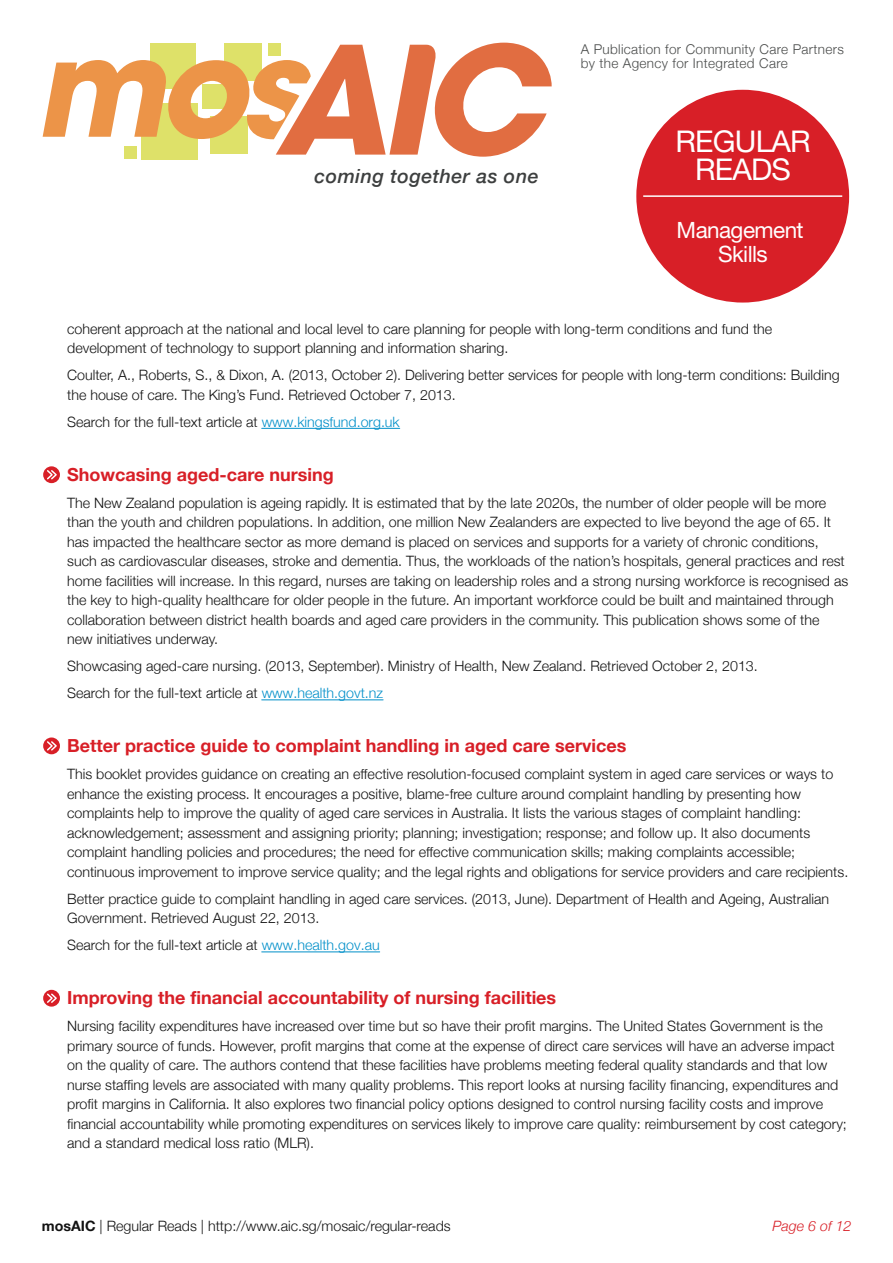
<style>
.page{position:relative;width:893px;height:1263px;background:#fff}
.page>*{position:absolute;margin:0;border:0;box-sizing:border-box;transform-origin:0 0}
.t1{font:30px/28.5px "Helvetica Neue LT Std";letter-spacing:-.025em;color:#fff;text-align:center}
.t2{font:22.5px/24px "Helvetica Neue LT Std";letter-spacing:-.025em;color:#fff;text-align:center}
.t3{font:italic 500 19.5px "Helvetica Neue";letter-spacing:.025em;color:#3d3f3f}
.t4{font:700 18px "Helvetica Neue";color:#d81f27}
.t5{font:300 14.25px/19.5px "Helvetica Neue";color:#121212}
.t6{font:italic 300 14.25px "Helvetica Neue";color:#d81f27}
.t7{font:300 13.5px/13.5px "Helvetica Neue";letter-spacing:.025em;color:#4a4c4b}
.s1{color:#008fc9}
.s2{font-weight:700}
</style>
<div class="page">
<div style="left:43px;top:990px;width:17px;height:16px;background:#d81f27;border-radius:50%"></div>
<svg style="left:47px;top:992px;width:11px;height:12px"></svg>
<svg style="left:43px;top:737px;width:17px;height:17px"></svg>
<svg style="left:46px;top:740px;width:12px;height:12px"></svg>
<svg style="left:43px;top:466px;width:17px;height:17px"></svg>
<svg style="left:46px;top:469px;width:12px;height:12px"></svg>
<hr style="left:262px;top:428px;width:138px;height:1px;background:#008fc9">
<hr style="left:262px;top:699px;width:121px;height:1px;background:#008fc9">
<hr style="left:262px;top:951px;width:118px;height:1px;background:#008fc9">
<div style="left:142px;top:103px;width:56px;height:56px;background:#dee169"></div>
<div style="left:124px;top:146px;width:13px;height:13px;background:#dee169"></div>
<svg style="left:43px;top:43px;width:509px;height:114px"></svg>
<div style="left:636px;top:90px;width:213px;height:213px;background:#d81f27;border-radius:50%"></div>
<hr style="left:643px;top:195px;width:199px;height:2px;background:#fff">
<h3 class="t3" style="left:314px;top:159px;width:226px">coming together as one</h3>
<p class="t7" style="left:581px;top:42px;width:265px">A Publication for Community Care Partners by the Agency for Integrated Care</p>
<h1 class="t1" style="left:675px;top:127px;width:137px">REGULAR<br>READS</h1>
<h2 class="t2" style="left:677px;top:217px;width:129px">Management<br>Skills</h2>
<p class="t5" style="left:67px;top:319px;width:707px">coherent approach at the national and local level to care planning for people with long-term conditions and fund the development of technology to support planning and information sharing.</p>
<p class="t5" style="left:67px;top:365px;width:774px">Coulter, A., Roberts, S., &amp; Dixon, A. (2013, October 2). Delivering better services for people with long-term conditions: Building the house of care. The King’s Fund. Retrieved October 7, 2013.</p>
<p class="t5" style="left:67px;top:412px;width:334px">Search for the full-text article at <span class="s1">www.kingsfund.org.uk</span></p>
<p class="t4" style="left:67px;top:463px;width:268px">Showcasing aged-care nursing</p>
<p class="t5" style="left:67px;top:493px;width:783px">The New Zealand population is ageing rapidly. It is estimated that by the late 2020s, the number of older people will be more than the youth and children populations. In addition, one million New Zealanders are expected to live beyond the age of 65. It has impacted the healthcare sector as more demand is placed on services and supports for a variety of chronic conditions, such as cardiovascular diseases, stroke and dementia. Thus, the workloads of the nation’s hospitals, general practices and rest home facilities will increase. In this regard, nurses are taking on leadership roles and a strong nursing workforce is recognised as the key to high-quality healthcare for older people in the future. An important workforce could be built and maintained through collaboration between district health boards and aged care providers in the community. This publication shows some of the new initiatives underway.</p>
<p class="t5" style="left:67px;top:652px;width:692px;line-height:27px">Showcasing aged-care nursing. (2013, September). Ministry of Health, New Zealand. Retrieved October 2, 2013.<br>Search for the full-text article at <span class="s1">www.health.govt.nz</span></p>
<p class="t4" style="left:67px;top:735px;width:561px">Better practice guide to complaint handling in aged care services</p>
<p class="t5" style="left:67px;top:764px;width:783px">This booklet provides guidance on creating an effective resolution-focused complaint system in aged care services or ways to enhance the existing process. It encourages a positive, blame-free culture around complaint handling by presenting how complaints help to improve the quality of aged care services in Australia. It lists the various stages of complaint handling: acknowledgement; assessment and assigning priority; planning; investigation; response; and follow up. It also documents complaint handling policies and procedures; the need for effective communication skills; making complaints accessible; continuous improvement to improve service quality; and the legal rights and obligations for service providers and care recipients.</p>
<p class="t5" style="left:67px;top:889px;width:763px">Better practice guide to complaint handling in aged care services. (2013, June). Department of Health and Ageing, Australian<br>Government. Retrieved August 22, 2013.</p>
<p class="t5" style="left:67px;top:935px;width:314px">Search for the full-text article at <span class="s1">www.health.gov.au</span></p>
<p class="t4" style="left:67px;top:987px;width:491px">Improving the financial accountability of nursing facilities</p>
<p class="t5" style="left:67px;top:1016px;width:781px">Nursing facility expenditures have increased over time but so have their profit margins. The United States Government is the primary source of funds. However, profit margins that come at the expense of direct care services will have an adverse impact on the quality of care. The authors contend that these facilities have problems meeting federal quality standards and that low nurse staffing levels are associated with many quality problems. This report looks at nursing facility financing, expenditures and profit margins in California. It also explores two financial policy options designed to control nursing facility costs and improve financial accountability while promoting expenditures on services likely to improve care quality: reimbursement by cost category; and a standard medical loss ratio (MLR).</p>
<p class="t5" style="left:42px;top:1216px;width:410px"><span class="s2">mosAIC</span> | Regular Reads | http://www.aic.sg/mosaic/regular-reads</p>
<p class="t6" style="left:773px;top:1218px;width:80px">Page 6 of 12</p>
</div>
